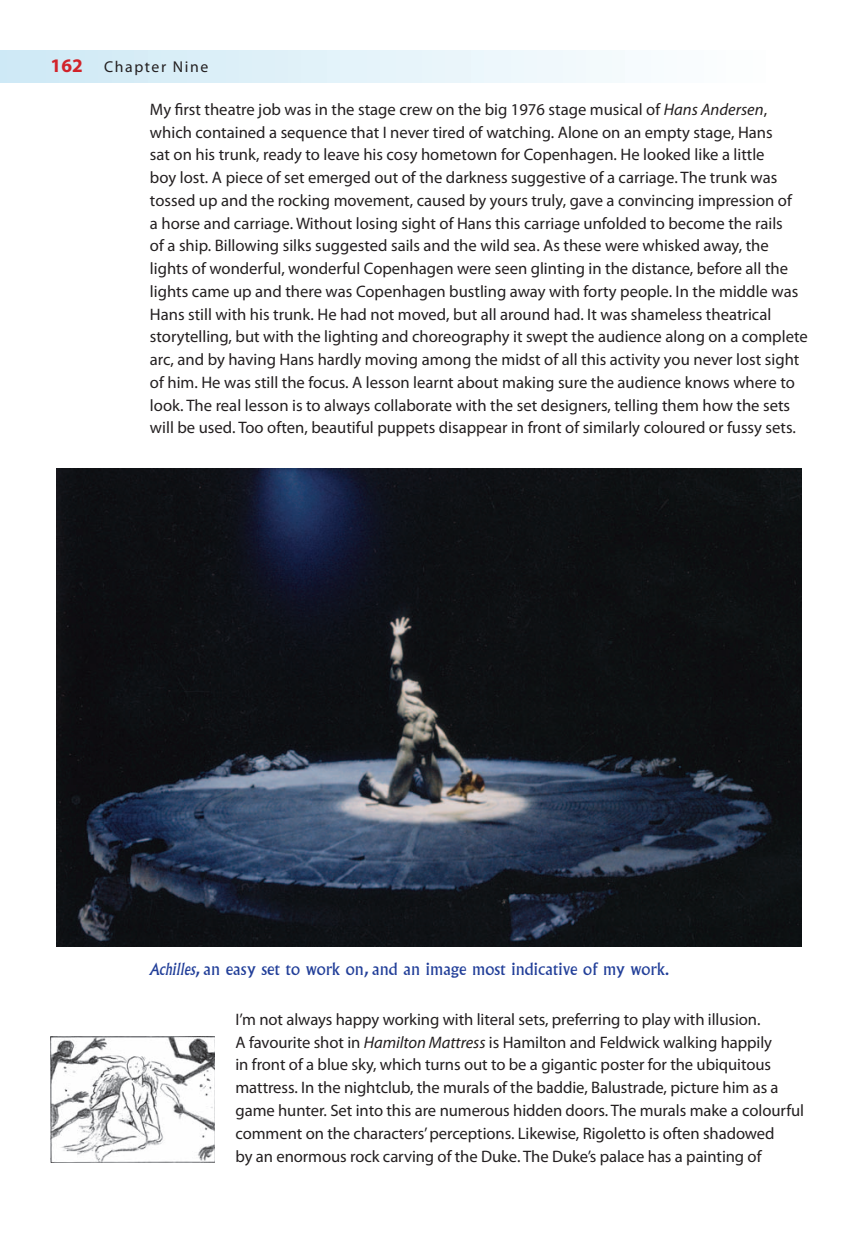
<style>
.page{position:relative;width:859px;height:1246px;background:#fff}
.page>*{position:absolute;margin:0;border:0;box-sizing:border-box;transform-origin:0 0}
.t1{font:700 19.25px "Myriad Pro";color:#d1232a}
.t2{font:16.62px/22.8px "Myriad Pro";color:#231f20}
.t3{font:16.62px "Albertus";color:#223f99}
.t4{font:15.75px "Myriad Pro";letter-spacing:.1em;color:#231f20}
.s1{font-style:italic}
</style>
<div class="page">
<div style="left:0;top:50px;width:807px;height:32px;background:linear-gradient(to right,#cee9f5,#fff)"></div>
<img style="left:57px;top:469px;width:744px;height:477px">
<img style="left:51px;top:1036px;width:163px;height:125px">
<p class="t1" style="left:51px;top:58px;width:34px">162</p>
<p class="t4" style="left:104px;top:60px;width:106px">Chapter Nine</p>
<p class="t2" style="left:150px;top:99px;width:659px">My first theatre job was in the stage crew on the big 1976 stage musical of <span class="s1">Hans Andersen</span>, which contained a sequence that I never tired of watching. Alone on an empty stage, Hans<br>sat on his trunk, ready to leave his cosy hometown for Copenhagen. He looked like a little<br>boy lost. A piece of set emerged out of the darkness suggestive of a carriage. The trunk was tossed up and the rocking movement, caused by yours truly, gave a convincing impression of<br>a horse and carriage. Without losing sight of Hans this carriage unfolded to become the rails<br>of a ship. Billowing silks suggested sails and the wild sea. As these were whisked away, the lights of wonderful, wonderful Copenhagen were seen glinting in the distance, before all the lights came up and there was Copenhagen bustling away with forty people. In the middle was Hans still with his trunk. He had not moved, but all around had. It was shameless theatrical storytelling, but with the lighting and choreography it swept the audience along on a complete arc, and by having Hans hardly moving among the midst of all this activity you never lost sight of him. He was still the focus. A lesson learnt about making sure the audience knows where to look. The real lesson is to always collaborate with the set designers, telling them how the sets will be used. Too often, beautiful puppets disappear in front of similarly coloured or fussy sets.</p>
<p class="t3" style="left:150px;top:961px;width:520px"><span class="s1">Achilles</span>, an easy set to work on, and an image most indicative of my work.</p>
<p class="t2" style="left:235px;top:1008px;width:570px">I’m not always happy working with literal sets, preferring to play with illusion.<br>A favourite shot in <span class="s1">Hamilton Mattress</span> is Hamilton and Feldwick walking happily<br>in front of a blue sky, which turns out to be a gigantic poster for the ubiquitous mattress. In the nightclub, the murals of the baddie, Balustrade, picture him as a game hunter. Set into this are numerous hidden doors. The murals make a colourful comment on the characters’ perceptions. Likewise, Rigoletto is often shadowed<br>by an enormous rock carving of the Duke. The Duke’s palace has a painting of</p>
</div>
